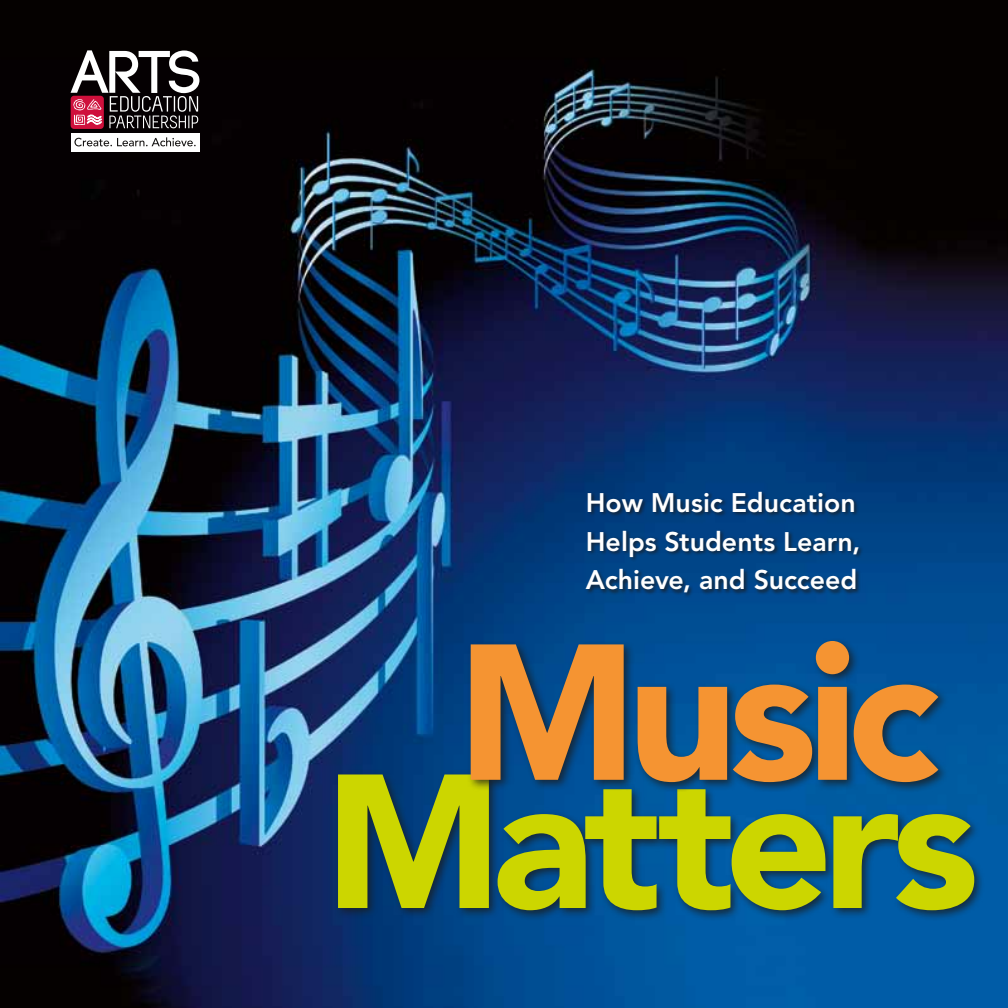
<style>
.page{position:relative;width:1008px;height:1008px;background:#fff}
.page>*{position:absolute;margin:0;border:0;box-sizing:border-box;transform-origin:0 0}
.t1{font:900 191.28px "Avenir LT Std";letter-spacing:-.05em;color:#f59432}
.t2{font:900 188.65px "Avenir LT Std";letter-spacing:-.05em;color:#ccd600}
.t3{font:800 26.78px/38.7px "Avenir LT Std";color:#fff}
</style>
<div class="page">
<img style="left:0;top:0;width:1008px;height:1008px">
<div style="left:585px;top:490px;width:279px;height:108px;background:#1c1b1a;opacity:.75"></div>
<div style="left:334px;top:770px;width:651px;height:151px;background:#1c1b1a;opacity:.75"></div>
<div style="left:467px;top:637px;width:482px;height:156px;background:#1c1b1a;opacity:.75"></div>
<div style="left:71px;top:133px;width:129px;height:18px;background:#fff"></div>
<svg style="left:71px;top:96px;width:33px;height:33px"></svg>
<svg style="left:71px;top:50px;width:128px;height:78px"></svg>
<svg style="left:74px;top:137px;width:122px;height:9px"></svg>
<p class="t3" style="left:586px;top:483px;width:276px">How Music Education<br>Helps Students Learn,<br>Achieve, and Succeed</p>
<h1 class="t1" style="left:457px;top:598px;width:483px">Music</h1>
<h2 class="t2" style="left:324px;top:728px;width:656px">Matters</h2>
</div>
